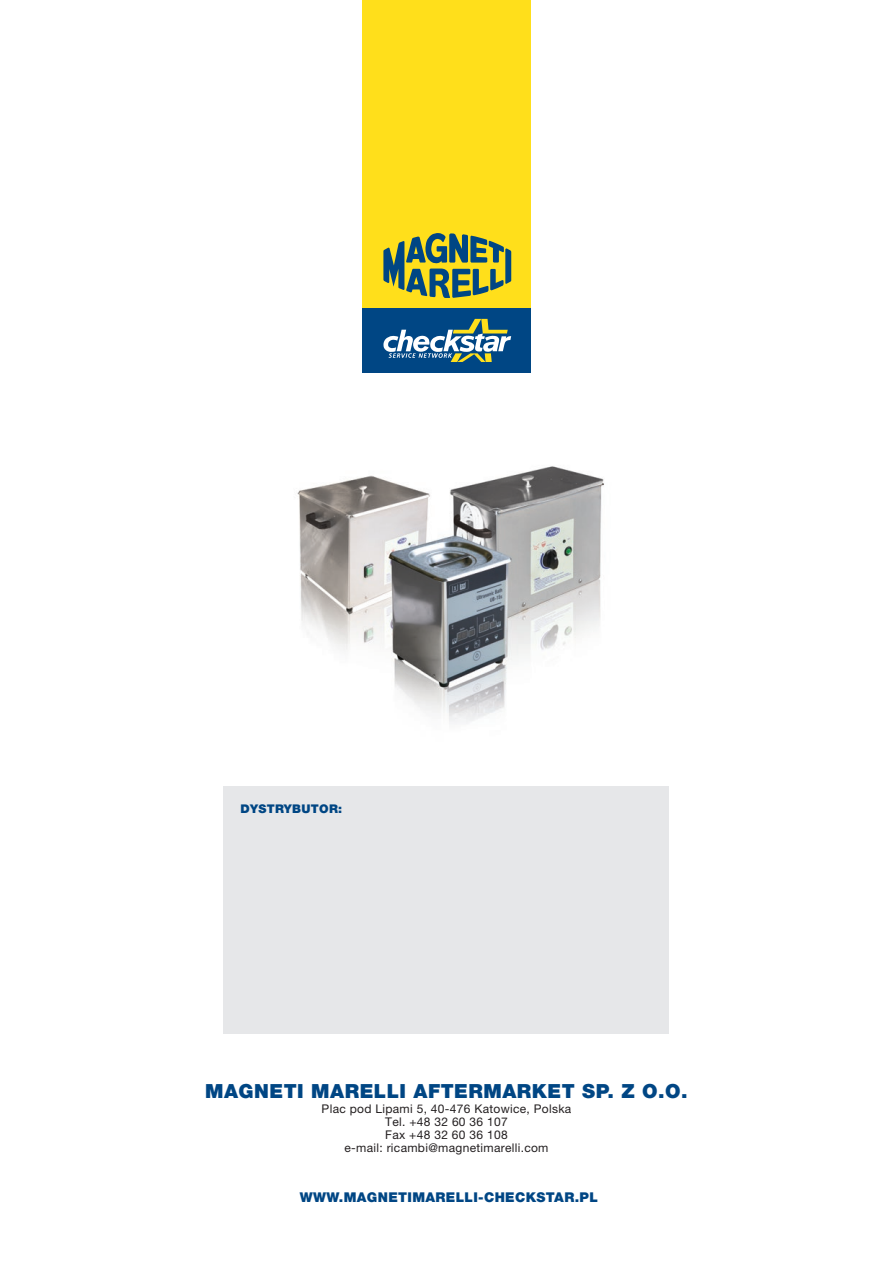
<style>
.page{position:relative;width:893px;height:1263px;background:#fff}
.page>*{position:absolute;margin:0;border:0;box-sizing:border-box;transform-origin:0 0}
.t1{font:900 19.5px "Helvetica Neue LT Pro";letter-spacing:.025em;color:#004684}
.t2{font:900 13.5px "Helvetica Neue LT Pro";letter-spacing:.025em;color:#004684}
.t3{font:12px "Helvetica Neue LT Pro";letter-spacing:.025em;color:#231f20}
.t4{font:900 12px "Helvetica Neue LT Pro";letter-spacing:.025em;color:#004684}
</style>
<div class="page">
<img style="left:297px;top:466px;width:307px;height:258px">
<div style="left:224px;top:786px;width:445px;height:247px;background:#e6e7e9"></div>
<div style="left:362px;top:0;width:169px;height:373px;background:#ffdf1b"></div>
<div style="left:362px;top:308px;width:169px;height:65px;background:#004684"></div>
<svg style="left:383px;top:233px;width:128px;height:65px"></svg>
<svg style="left:383px;top:319px;width:128px;height:43px"></svg>
<p class="t4" style="left:241px;top:801px;width:103px">DYSTRYBUTOR:</p>
<p class="t1" style="left:205px;top:1080px;width:484px">MAGNETI MARELLI AFTERMARKET SP. Z O.O.</p>
<p class="t3" style="left:322px;top:1102px;width:251px">Plac pod Lipami 5, 40-476 Katowice, Polska</p>
<p class="t3" style="left:385px;top:1115px;width:124px">Tel. +48 32 60 36 107</p>
<p class="t3" style="left:385px;top:1128px;width:124px">Fax +48 32 60 36 108</p>
<p class="t3" style="left:344px;top:1141px;width:205px">e-mail: ricambi@magnetimarelli.com</p>
<p class="t2" style="left:300px;top:1189px;width:299px">WWW.MAGNETIMARELLI-CHECKSTAR.PL</p>
</div>
